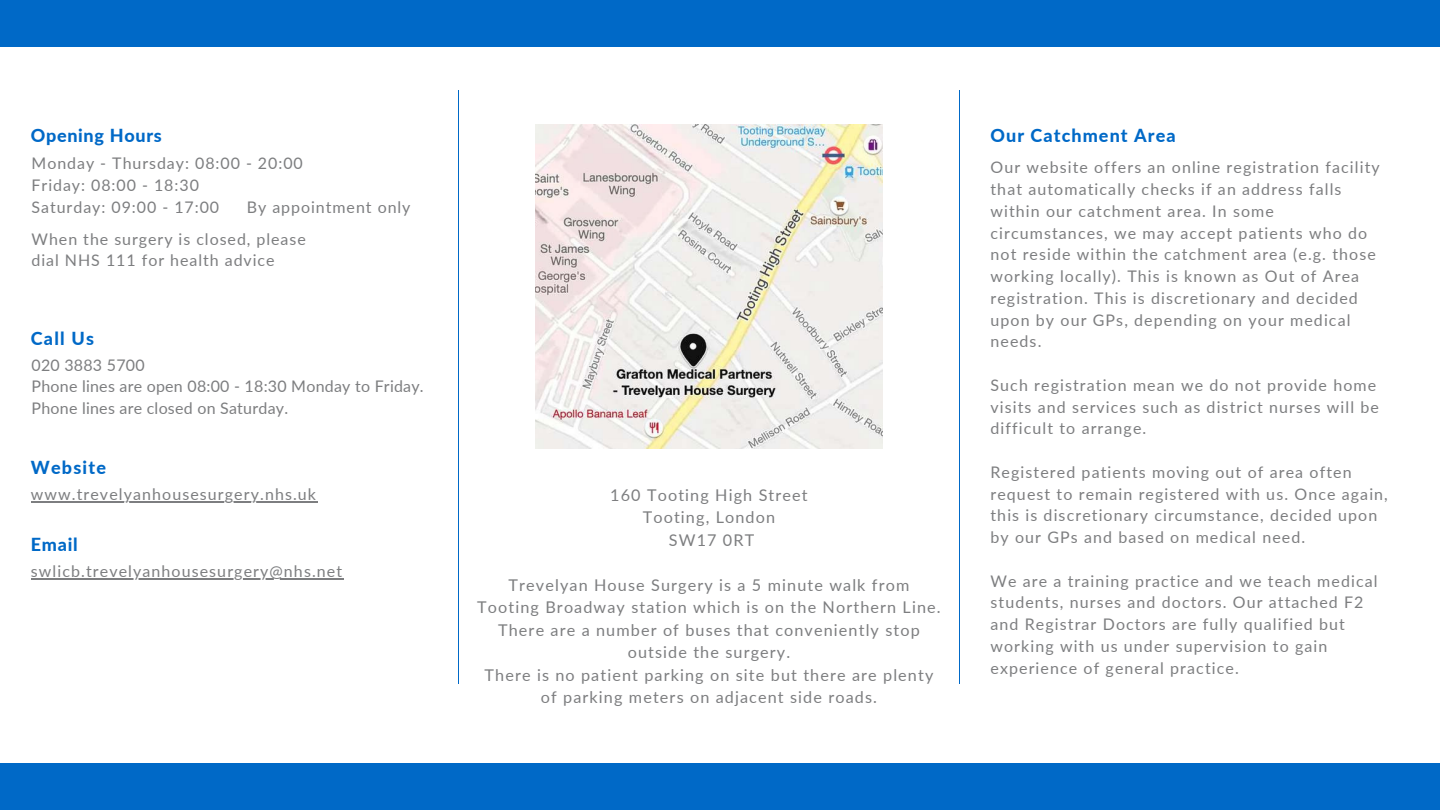
<style>
.page{position:relative;width:1440px;height:810px;background:#fff}
.page>*{position:absolute;margin:0;border:0;box-sizing:border-box;transform-origin:0 0}
.t1{font:800 18px "Lato";letter-spacing:.06em;color:#0069c7}
.t2{font:800 18px "Lato";letter-spacing:.04em;color:#0069c7}
.t3{font:16.2px/22.5px "Lato";letter-spacing:.07em;color:#7d7e80;text-align:center}
.t4{font:16px/21.8px "Lato";letter-spacing:.07em;color:#7d7e80}
.t5{font:16px "Lato";letter-spacing:.015em;color:#7d7e80}
</style>
<div class="page">
<img style="left:535px;top:125px;width:348px;height:323px">
<hr style="left:458px;top:90px;width:1px;height:594px;background:#0069c7">
<hr style="left:959px;top:90px;width:1px;height:594px;background:#0069c7">
<div style="left:0;top:0;width:1440px;height:46px;background:#0069c7"></div>
<div style="left:0;top:764px;width:1440px;height:46px;background:#0069c7"></div>
<hr style="left:31px;top:502px;width:286px;height:1px;background:#7d7e80">
<hr style="left:31px;top:578px;width:312px;height:2px;background:#7d7e80">
<p class="t2" style="left:31px;top:124px;width:132px">Opening Hours</p>
<h2 class="t4" style="left:32px;top:152px;width:273px">Monday - Thursday: 08:00 - 20:00</h2>
<h2 class="t4" style="left:32px;top:174px;width:169px">Friday: 08:00 - 18:30</h2>
<h1 class="t4" style="left:32px;top:196px;width:189px">Saturday: 09:00 - 17:00</h1>
<p class="t4" style="left:247px;top:195px;width:165px">By appointment only</p>
<p class="t4" style="left:32px;top:228px;width:276px">When the surgery is closed, please dial NHS 111 for health advice</p>
<p class="t1" style="left:31px;top:327px;width:65px">Call Us</p>
<h1 class="t5" style="left:32px;top:355px;width:115px">020 3883 5700</h1>
<p class="t5" style="left:32px;top:377px;width:394px">Phone lines are open 08:00 - 18:30 Monday to Friday.</p>
<p class="t5" style="left:32px;top:398px;width:258px">Phone lines are closed on Saturday.</p>
<h1 class="t1" style="left:31px;top:457px;width:77px">Website</h1>
<p class="t4" style="left:31px;top:483px;width:287px">www.trevelyanhousesurgery.nhs.uk</p>
<p class="t1" style="left:31px;top:533px;width:48px">Email</p>
<p class="t4" style="left:31px;top:560px;width:313px">swlicb.trevelyanhousesurgery@nhs.net</p>
<p class="t3" style="left:610px;top:483px;width:199px">160 Tooting High Street<br>Tooting, London<br>SW17 0RT</p>
<p class="t3" style="left:477px;top:573px;width:465px">Trevelyan House Surgery is a 5 minute walk from Tooting Broadway station which is on the Northern Line.<br>There are a number of buses that conveniently stop outside the surgery.<br>There is no patient parking on site but there are plenty of parking meters on adjacent side roads.</p>
<h1 class="t1" style="left:990px;top:124px;width:187px">Our Catchment Area</h1>
<p class="t4" style="left:990px;top:156px;width:391px">Our website offers an online registration facility that automatically checks if an address falls within our catchment area. In some circumstances, we may accept patients who do not reside within the catchment area (e.g. those working locally). This is known as Out of Area</p>
<p class="t4" style="left:990px;top:287px;width:369px">registration. This is discretionary and decided upon by our GPs, depending on your medical needs.</p>
<p class="t4" style="left:990px;top:374px;width:390px">Such registration mean we do not provide home visits and services such as district nurses will be difficult to arrange.</p>
<h1 class="t4" style="left:990px;top:461px;width:399px">Registered patients moving out of area often request to remain registered with us. Once again, this is discretionary circumstance, decided upon by our GPs and based on medical need.</h1>
<p class="t4" style="left:990px;top:570px;width:389px">We are a training practice and we teach medical students, nurses and doctors. Our attached F2 and Registrar Doctors are fully qualified but working with us under supervision to gain experience of general practice.</p>
</div>
